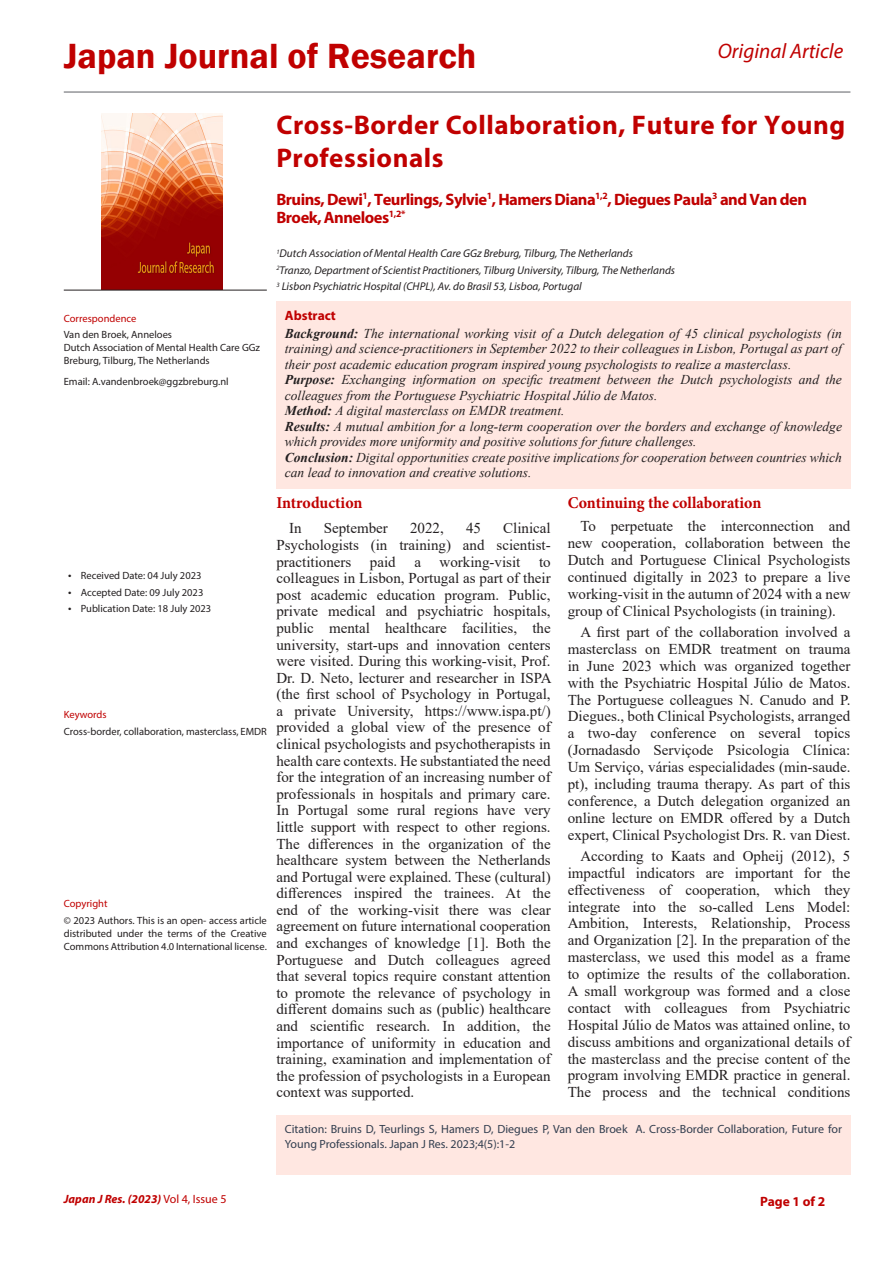
<style>
.page{position:relative;width:893px;height:1263px;background:#fff}
.page>*{position:absolute;margin:0;border:0;box-sizing:border-box;transform-origin:0 0}
.t1{font:600 36px "Franklin Gothic";color:#c00000}
.t2{font:700 27px/33px "Myriad Pro";letter-spacing:.02em;color:#c00000}
.t3{font:italic 21px "Myriad Pro";color:#c00000}
.t4{font:700 16.5px/18px "Myriad Pro";letter-spacing:-.03em;color:#c00000}
.t5{font:700 16.5px "Minion Pro";letter-spacing:-.005em;color:#c00000;scale:.96 1}
.t6{font:15px/16.6px "Times New Roman";color:#231f20;text-align:justify}
.t7{font:italic 13.5px/15.5px "Times New Roman";color:#231f20}
.t8{font:700 13.5px "Myriad Pro";color:#c00000}
.t9{font:italic 700 12px "Myriad Pro";color:#c00000}
.t10{font:11.85px/15px "Myriad Pro";color:#323e4f}
.t11{font:italic 11.25px "Myriad Pro";color:#231f20}
.t12{font:10.5px/12.6px "Myriad Pro";color:#231f20}
.t13{font:10.5px "Myriad Pro";color:#c00000}
.s1{font-size:12px}
.s2{font-weight:700}
.s3{font-weight:400;font-style:normal}
</style>
<div class="page">
<div style="left:276px;top:1115px;width:574px;height:60px;background:#ffe7e1"></div>
<img style="left:101px;top:114px;width:121px;height:175px">
<hr style="left:64px;top:290px;width:203px;height:1px;background:#231f20">
<hr style="left:64px;top:91px;width:786px;height:2px;background:#939598">
<div style="left:276px;top:301px;width:574px;height:188px;background:#ffe7e1"></div>
<h1 class="t1" style="left:64px;top:34px;width:414px">Japan Journal of Research</h1>
<h3 class="t3" style="left:718px;top:38px;width:127px">Original Article</h3>
<p class="t13" style="left:64px;top:311px;width:74px">Correspondence</p>
<p class="t12" style="left:64px;top:328px;width:198px">Van den Broek, Anneloes<br>Dutch Association of Mental Health Care GGz<br>Breburg, Tilburg, The Netherlands</p>
<p class="t12" style="left:64px;top:375px;width:166px">Email: A.vandenbroek@ggzbreburg.nl</p>
<p class="t12" style="left:68px;top:569px;width:135px"><span class="s1">•</span> Received Date: 04 July 2023</p>
<p class="t12" style="left:68px;top:586px;width:137px"><span class="s1">•</span> Accepted Date: 09 July 2023</p>
<p class="t12" style="left:68px;top:602px;width:145px"><span class="s1">•</span> Publication Date: 18 July 2023</p>
<p class="t13" style="left:64px;top:708px;width:44px">Keywords</p>
<p class="t12" style="left:64px;top:725px;width:205px">Cross-border, collaboration, masterclass, EMDR</p>
<p class="t13" style="left:64px;top:897px;width:45px">Copyright</p>
<p class="t12" style="left:64px;top:914px;width:205px;text-align:justify">© 2023 Authors. This is an open- access article distributed under the terms of the Creative Commons Attribution 4.0 International license.</p>
<p class="t2" style="left:276px;top:108px;width:570px">Cross-Border Collaboration, Future for Young<br>Professionals</p>
<p class="t4" style="left:276px;top:190px;width:532px">Bruins, Dewi<sup>1</sup>, Teurlings, Sylvie<sup>1</sup>, Hamers Diana<sup>1,2</sup>, Diegues Paula<sup>3</sup> and Van den<br>Broek, Anneloes<sup>1,2*</sup></p>
<p class="t11" style="left:276px;top:247px;width:358px"><sup>1</sup>Dutch Association of Mental Health Care GGz Breburg, Tilburg, The Netherlands</p>
<p class="t11" style="left:276px;top:263px;width:400px"><sup>2</sup>Tranzo, Department of Scientist Practitioners, Tilburg University, Tilburg, The Netherlands</p>
<p class="t11" style="left:276px;top:280px;width:307px"><sup>3</sup> Lisbon Psychiatric Hospital (CHPL), Av. do Brasil 53, Lisboa, Portugal</p>
<p class="t8" style="left:285px;top:307px;width:53px">Abstract</p>
<p class="t7" style="left:285px;top:325px;width:559px;text-align:justify"><span class="s2">Background:</span> The international working visit of a Dutch delegation of 45 clinical psychologists (in training) and science-practitioners in September 2022 to their colleagues in Lisbon, Portugal as part of their post academic education program inspired young psychologists to realize a masterclass.</p>
<p class="t7" style="left:285px;top:372px;width:559px"><span class="s2">Purpose:</span> Exchanging information on specific treatment between the Dutch psychologists and the colleagues from the Portuguese Psychiatric Hospital Júlio de Matos.</p>
<p class="t7" style="left:285px;top:403px;width:281px"><span class="s2">Method:</span> A digital masterclass on EMDR treatment.</p>
<p class="t7" style="left:285px;top:418px;width:559px"><span class="s2">Results:</span> A mutual ambition for a long-term cooperation over the borders and exchange of knowledge which provides more uniformity and positive solutions for future challenges.</p>
<p class="t7" style="left:285px;top:449px;width:559px"><span class="s2">Conclusion:</span> Digital opportunities create positive implications for cooperation between countries which can lead to innovation and creative solutions.</p>
<p class="t5" style="left:276px;top:491px;width:91px">Introduction</p>
<p class="t6" style="left:289px;top:520px;width:14px">In</p>
<p class="t6" style="left:324px;top:520px;width:66px">September</p>
<p class="t6" style="left:410px;top:520px;width:35px">2022,</p>
<p class="t6" style="left:466px;top:520px;width:16px">45</p>
<p class="t6" style="left:276px;top:520px;width:277px;text-indent:227px">Clinical Psychologists (in training) and scientist&shy;practitioners paid a working-visit to colleagues in Lisbon, Portugal as part of their post academic education program. Public, private medical and psychiatric hospitals, public mental healthcare facilities, the university, start-ups and innovation centers were visited. During this working-visit, Prof.<br>Dr. D. Neto, lecturer and researcher in ISPA (the first school of Psychology in Portugal, a private University, https://www.ispa.pt/) provided a global view of the presence of clinical psychologists and psychotherapists in health care contexts. He substantiated the need for the integration of an increasing number of professionals in hospitals and primary care.<br>In Portugal some rural regions have very little support with respect to other regions.<br>The differences in the organization of the healthcare system between the Netherlands and Portugal were explained. These (cultural) differences inspired the trainees. At the end of the working-visit there was clear agreement on future international cooperation and exchanges of knowledge [1]. Both the Portuguese and Dutch colleagues agreed that several topics require constant attention to promote the relevance of psychology in different domains such as (public) healthcare and scientific research. In addition, the importance of uniformity in education and training, examination and implementation of the profession of psychologists in a European context was supported.</p>
<p class="t5" style="left:568px;top:491px;width:203px">Continuing the collaboration</p>
<p class="t6" style="left:568px;top:517px;width:284px;text-indent:13px">To perpetuate the interconnection and new cooperation, collaboration between the Dutch and Portuguese Clinical Psychologists continued digitally in 2023 to prepare a live working-visit in the autumn of 2024 with a new group of Clinical Psychologists (in training).</p>
<p class="t6" style="left:568px;top:623px;width:284px;text-indent:13px">A first part of the collaboration involved a masterclass on EMDR treatment on trauma in June 2023 which was organized together with the Psychiatric Hospital Júlio de Matos.<br>The Portuguese colleagues N. Canudo and P.<br>Diegues., both Clinical Psychologists, arranged a two-day conference on several topics (Jornadasdo Serviçode Psicologia Clínica:<br>Um Serviço, várias especialidades (min-saude. pt), including trauma therapy. As part of this conference, a Dutch delegation organized an online lecture on EMDR offered by a Dutch expert, Clinical Psychologist Drs. R. van Diest.</p>
<p class="t6" style="left:568px;top:847px;width:284px;text-indent:13px">According to Kaats and Opheij (2012), 5 impactful indicators are important for the effectiveness of cooperation, which they integrate into the so-called Lens Model:<br>Ambition, Interests, Relationship, Process and Organization [2]. In the preparation of the masterclass, we used this model as a frame to optimize the results of the collaboration.<br>A small workgroup was formed and a close contact with colleagues from Psychiatric Hospital Júlio de Matos was attained online, to discuss ambitions and organizational details of the masterclass and the precise content of the program involving EMDR practice in general.<br>The process and the technical conditions</p>
<p class="t10" style="left:285px;top:1121px;width:558px">Citation: Bruins D, Teurlings S, Hamers D, Diegues P, Van den Broek A. Cross-Border Collaboration, Future for<br>Young Professionals. Japan J Res. 2023;4(5):1-2</p>
<p class="t9" style="left:64px;top:1191px;width:164px">Japan J Res. (2023) <span class="s3">Vol 4, Issue 5</span></p>
<p class="t8" style="left:760px;top:1192px;width:67px">Page 1 of 2</p>
</div>
